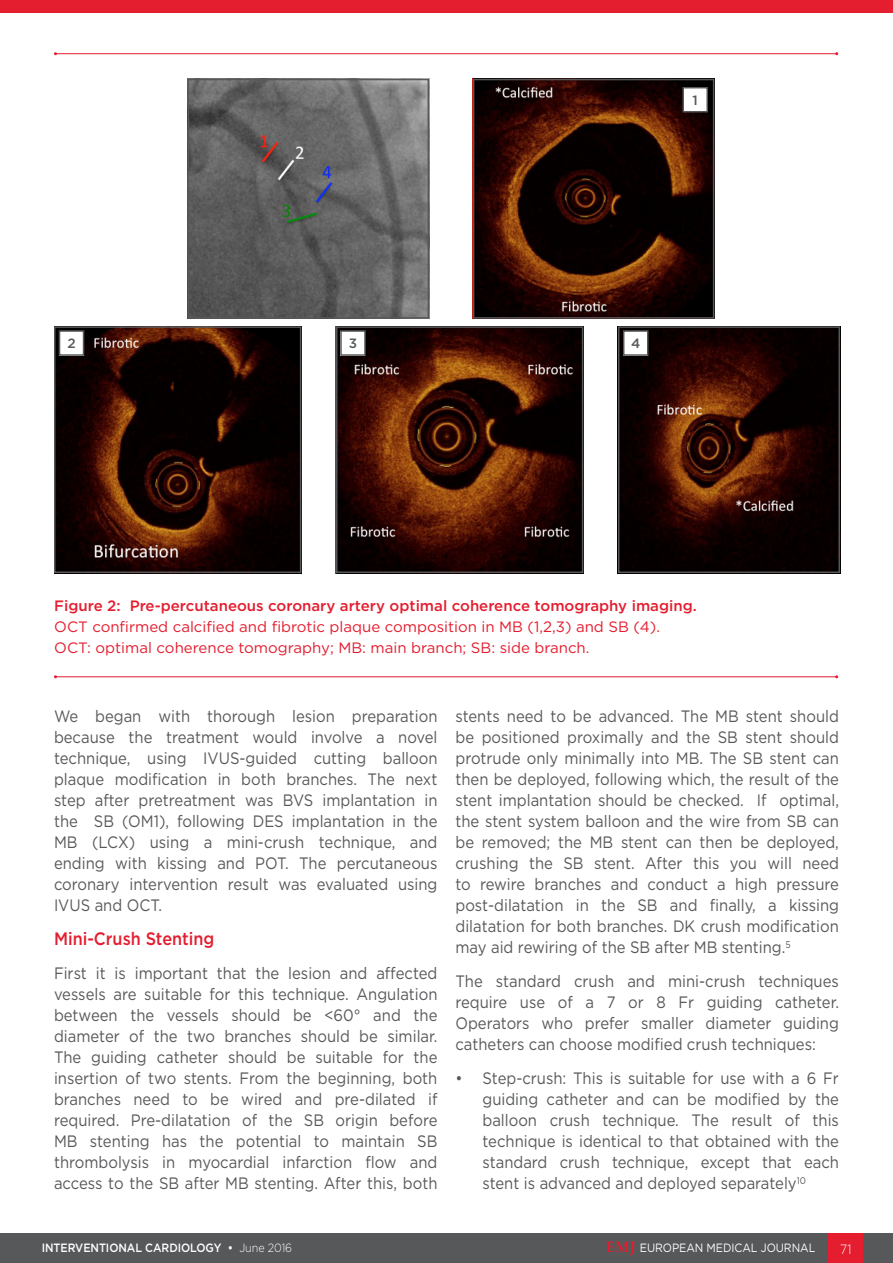
<style>
.page{position:relative;width:893px;height:1263px;background:#fff}
.page>*{position:absolute;margin:0;border:0;box-sizing:border-box;transform-origin:0 0}
._9__Heading_2{font:500 18px "Gotham";color:#e41d2f;scale:.9 1}
._11__Main_text{font:16.5px/21px "Gotham";color:#57585a;text-align:justify;scale:.9 1}
._12_b_Figure___Table{font:15px "Gotham";color:#e41d2f}
._12_a_Figure___Table{font:500 15px "Gotham";color:#e41d2f}
._13__Figure_Table_Fo{font:500 13.5px "Gotham";color:#57585a}
.t1{font:300 13.5px "Gotham";color:#fff;scale:.9 1}
.t2{font:500 12px "Gotham";letter-spacing:-.005em;color:#fff;scale:.9 1}
.t3{font:12px "Gotham";letter-spacing:-.005em;color:#fff;scale:.9 1}
.s1{font-weight:300}
.s2{font-family:"Palatino Linotype";font-weight:700;font-size:15px;color:#e41d2f}
</style>
<div class="page">
<div style="left:0;top:1233px;width:893px;height:30px;background:#57585a"></div>
<div style="left:829px;top:1233px;width:34px;height:30px;background:#e41d2f"></div>
<div style="left:0;top:0;width:893px;height:12px;background:#e41d2f"></div>
<img style="left:57px;top:329px;width:241px;height:241px">
<div style="left:54px;top:326px;width:247px;height:247px;border:2px solid #57585a"></div>
<div style="left:60px;top:331px;width:24px;height:24px;background:#fff"></div>
<div style="left:59px;top:330px;width:25px;height:26px;border:2px solid #57585a"></div>
<img style="left:191px;top:82px;width:235px;height:234px">
<div style="left:188px;top:79px;width:241px;height:240px;border:2px solid #57585a"></div>
<img style="left:339px;top:329px;width:241px;height:241px">
<div style="left:336px;top:326px;width:247px;height:247px;border:2px solid #57585a"></div>
<img style="left:621px;top:329px;width:216px;height:241px">
<div style="left:618px;top:326px;width:222px;height:247px;border:2px solid #57585a"></div>
<img style="left:476px;top:82px;width:235px;height:234px">
<div style="left:473px;top:79px;width:241px;height:240px;border:2px solid #57585a"></div>
<hr style="left:55px;top:53px;width:782px;height:1px;background:#e41d2f">
<hr style="left:55px;top:676px;width:782px;height:1px;background:#e41d2f">
<div style="left:683px;top:88px;width:24px;height:24px;background:#fff"></div>
<div style="left:682px;top:87px;width:26px;height:25px;border:2px solid #57585a"></div>
<div style="left:341px;top:331px;width:24px;height:24px;background:#fff"></div>
<div style="left:340px;top:330px;width:26px;height:26px;border:2px solid #57585a"></div>
<div style="left:624px;top:331px;width:24px;height:24px;background:#fff"></div>
<div style="left:623px;top:330px;width:25px;height:26px;border:2px solid #57585a"></div>
<p class="_13__Figure_Table_Fo" style="left:67px;top:335px;width:10px">2</p>
<p class="_13__Figure_Table_Fo" style="left:693px;top:92px;width:7px">1</p>
<p class="_13__Figure_Table_Fo" style="left:349px;top:335px;width:10px">3</p>
<p class="_13__Figure_Table_Fo" style="left:631px;top:335px;width:11px">4</p>
<p class="_12_a_Figure___Table" style="left:54px;top:595px;width:644px">Figure 2: Pre-percutaneous coronary artery optimal coherence tomography imaging.</p>
<p class="_12_b_Figure___Table" style="left:54px;top:617px;width:607px">OCT confirmed calcified and fibrotic plaque composition in MB (1,2,3) and SB (4).</p>
<p class="_12_b_Figure___Table" style="left:54px;top:638px;width:537px">OCT: optimal coherence tomography; MB: main branch; SB: side branch.</p>
<p class="_11__Main_text" style="left:54px;top:705px;width:428px">We began with thorough lesion preparation because the treatment would involve a novel technique, using IVUS-guided cutting balloon plaque modification in both branches. The next step after pretreatment was BVS implantation in the SB (OM1), following DES implantation in the MB (LCX) using a mini-crush technique, and ending with kissing and POT. The percutaneous coronary intervention result was evaluated using IVUS and OCT.</p>
<p class="_9__Heading_2" style="left:54px;top:927px;width:180px">Mini-Crush Stenting</p>
<p class="_11__Main_text" style="left:54px;top:962px;width:428px">First it is important that the lesion and affected vessels are suitable for this technique. Angulation between the vessels should be &lt;60° and the diameter of the two branches should be similar.<br>The guiding catheter should be suitable for the insertion of two stents. From the beginning, both branches need to be wired and pre-dilated if required. Pre-dilatation of the SB origin before MB stenting has the potential to maintain SB thrombolysis in myocardial infarction flow and access to the SB after MB stenting. After this, both</p>
<p class="_11__Main_text" style="left:455px;top:705px;width:428px">stents need to be advanced. The MB stent should be positioned proximally and the SB stent should protrude only minimally into MB. The SB stent can then be deployed, following which, the result of the stent implantation should be checked. If optimal, the stent system balloon and the wire from SB can be removed; the MB stent can then be deployed, crushing the SB stent. After this you will need to rewire branches and conduct a high pressure post-dilatation in the SB and finally, a kissing dilatation for both branches. DK crush modification may aid rewiring of the SB after MB stenting.<sup>5</sup></p>
<p class="_11__Main_text" style="left:455px;top:970px;width:428px">The standard crush and mini-crush techniques require use of a 7 or 8 Fr guiding catheter.<br>Operators who prefer smaller diameter guiding catheters can choose modified crush techniques:</p>
<p class="_11__Main_text" style="left:482px;top:1067px;width:398px;text-indent:-27px">• Step-crush: This is suitable for use with a 6 Fr guiding catheter and can be modified by the balloon crush technique. The result of this technique is identical to that obtained with the standard crush technique, except that each stent is advanced and deployed separately<sup>10</sup></p>
<p class="t2" style="left:42px;top:1240px;width:280px">INTERVENTIONAL CARDIOLOGY • <span class="s1">June 2016</span></p>
<p class="t3" style="left:606px;top:1240px;width:234px"><span class="s2">EMJ</span> EUROPEAN MEDICAL JOURNAL</p>
<p class="t1" style="left:840px;top:1240px;width:14px">71</p>
</div>
